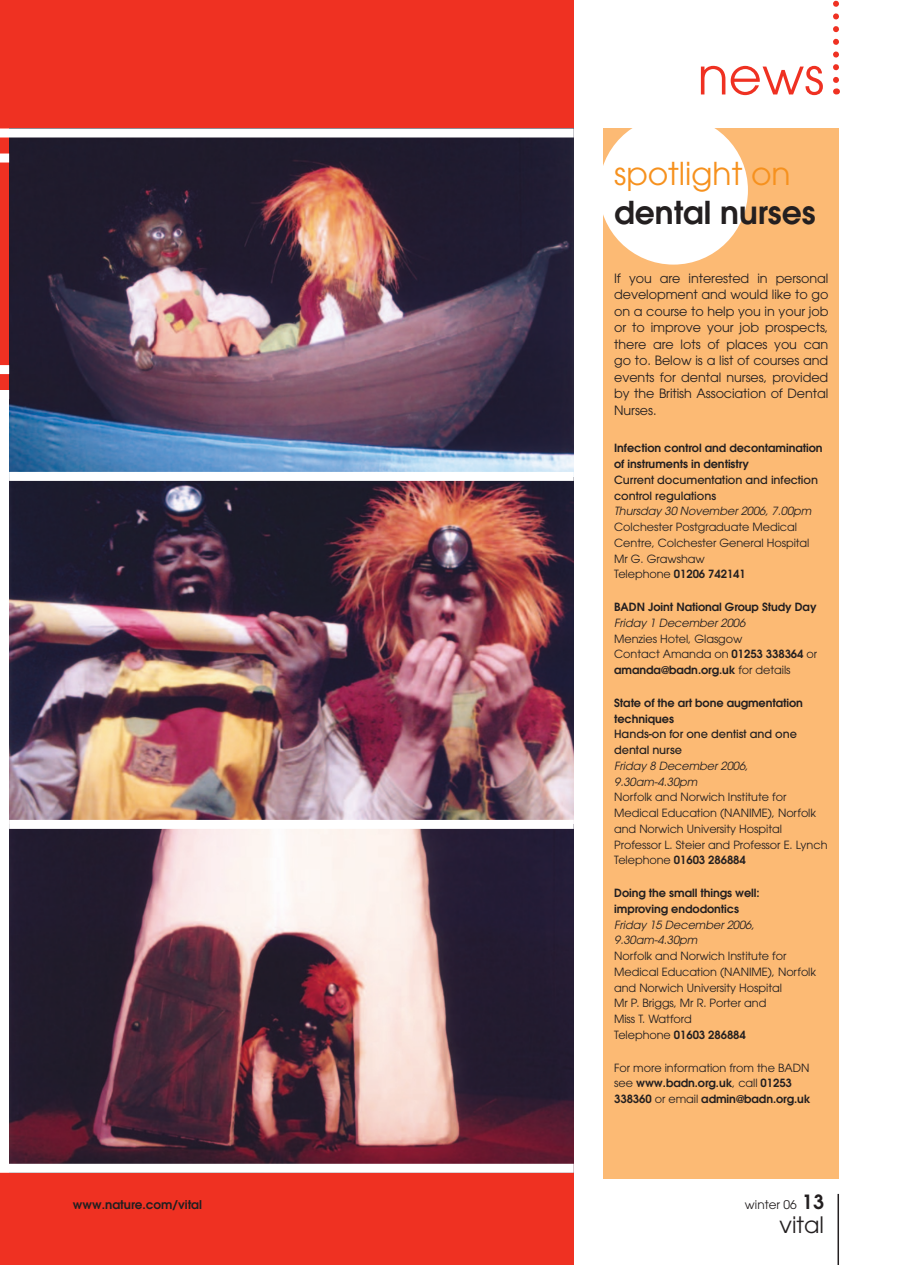
<style>
.page{position:relative;width:912px;height:1265px;background:#fff}
.page>*{position:absolute;margin:0;border:0;box-sizing:border-box;transform-origin:0 0}
.t1{font:51px "Avant Garde Book 2";color:#ef3122}
.t2{font:600 31.35px/38.5px "Avant Garde";color:#231f20}
.t3{font:22.5px "Avant Garde Book 2";color:#231f20}
.t4{font:12.75px/16.5px "Avant Garde Book 2";letter-spacing:-.005em;color:#231f20;text-align:justify}
.t5{font:600 12px "Avant Garde";color:#231f20}
.t6{font:12px "Avant Garde Book 2";color:#231f20}
.t7{font:11.25px/15.8px "Avant Garde Book 2";letter-spacing:-.005em;color:#231f20}
.t8{font:600 11.25px/15.8px "Avant Garde";letter-spacing:-.005em;color:#231f20}
.s1{font-family:"Avant Garde Book 2";font-weight:400;color:#f6911e}
.s2{font-family:"Avant Garde";font-weight:600}
.s3{font-family:"Avant Garde";font-weight:500}
.s4{font-family:"Avant Garde";font-style:italic}
.s5{font-weight:400;font-style:italic}
.s6{font-family:"Avant Garde Book 2";font-weight:400}
.s7{font-family:"Avant Garde";font-weight:600;font-size:19.5px}
</style>
<div class="page">
<div style="left:0;top:0;width:573px;height:1265px;background:#ef3122"></div>
<div style="left:0;top:390px;width:9px;height:779px;background:#fff"></div>
<div style="left:603px;top:128px;width:235px;height:1051px;background:#fcba74"></div>
<div style="left:598px;top:116px;width:149px;height:149px;background:#fff;border-radius:50%"></div>
<svg style="left:833px;top:4px;width:5px;height:90px"></svg>
<hr style="left:837px;top:1194px;width:1px;height:71px;background:#231f20">
<img style="left:9px;top:481px;width:564px;height:339px">
<img style="left:9px;top:137px;width:564px;height:335px">
<svg style="left:9px;top:829px;width:564px;height:334px;background:#705662"></svg>
<div style="left:0;top:1163px;width:573px;height:9px;background:#fff"></div>
<div style="left:9px;top:472px;width:564px;height:9px;background:#fff"></div>
<div style="left:9px;top:820px;width:564px;height:9px;background:#fff"></div>
<div style="left:0;top:128px;width:573px;height:9px;background:#fff"></div>
<div style="left:0;top:153px;width:9px;height:9px;background:#fff"></div>
<div style="left:0;top:365px;width:9px;height:9px;background:#fff"></div>
<p class="t1" style="left:697px;top:57px;width:128px">news</p>
<p class="t2" style="left:614px;top:157px;width:203px"><span class="s1">spotlight on </span>dental nurses</p>
<p class="t4" style="left:614px;top:271px;width:216px">If you are interested in personal development and would like to go on a course to help you in your job or to improve your job prospects, there are lots of places you can go to. Below is a list of courses and events for dental nurses, provided by the British Association of Dental Nurses.</p>
<p class="t7" style="left:614px;top:441px;width:210px"><span class="s2">Infection control and decontamination of instruments in dentistry<br></span><span class="s3">Current documentation and infection control regulations<br></span><span class="s4">Thursday 30 November 2006, 7.00pm<br></span>Colchester Postgraduate Medical<br>Centre, Colchester General Hospital<br>Mr G. Grawshaw<br>Telephone <span class="s2">01206 742141</span></p>
<p class="t8" style="left:614px;top:600px;width:204px">BADN Joint National Group Study Day<br><span class="s5">Friday 1 December 2006<br></span><span class="s6">Menzies Hotel, Glasgow<br>Contact Amanda on</span> 01253 338364 <span class="s6">or </span>amanda@badn.org.uk <span class="s6">for details</span></p>
<p class="t7" style="left:614px;top:696px;width:215px"><span class="s2">State of the art bone augmentation techniques<br></span><span class="s3">Hands-on for one dentist and one dental nurse<br></span><span class="s4">Friday 8 December 2006,<br>9.30am-4.30pm<br></span>Norfolk and Norwich Institute for<br>Medical Education (NANIME), Norfolk and Norwich University Hospital<br>Professor L. Steier and Professor E. Lynch<br>Telephone <span class="s2">01603 286884</span></p>
<p class="t7" style="left:614px;top:886px;width:203px"><span class="s2">Doing the small things well: improving endodontics<br></span><span class="s4">Friday 15 December 2006,<br>9.30am-4.30pm<br></span>Norfolk and Norwich Institute for<br>Medical Education (NANIME), Norfolk and Norwich University Hospital<br>Mr P. Briggs, Mr R. Porter and<br>Miss T. Watford<br>Telephone <span class="s2">01603 286884</span></p>
<p class="t7" style="left:614px;top:1060px;width:198px">For more information from the BADN see <span class="s2">www.badn.org.uk</span>, call <span class="s2">01253<br>338360</span> or email <span class="s2">admin@badn.org.uk</span></p>
<p class="t5" style="left:73px;top:1199px;width:131px">www.nature.com/vital</p>
<p class="t6" style="left:744px;top:1199px;width:81px">winter 06 <span class="s7">13</span></p>
<p class="t3" style="left:779px;top:1216px;width:46px">vital</p>
</div>
